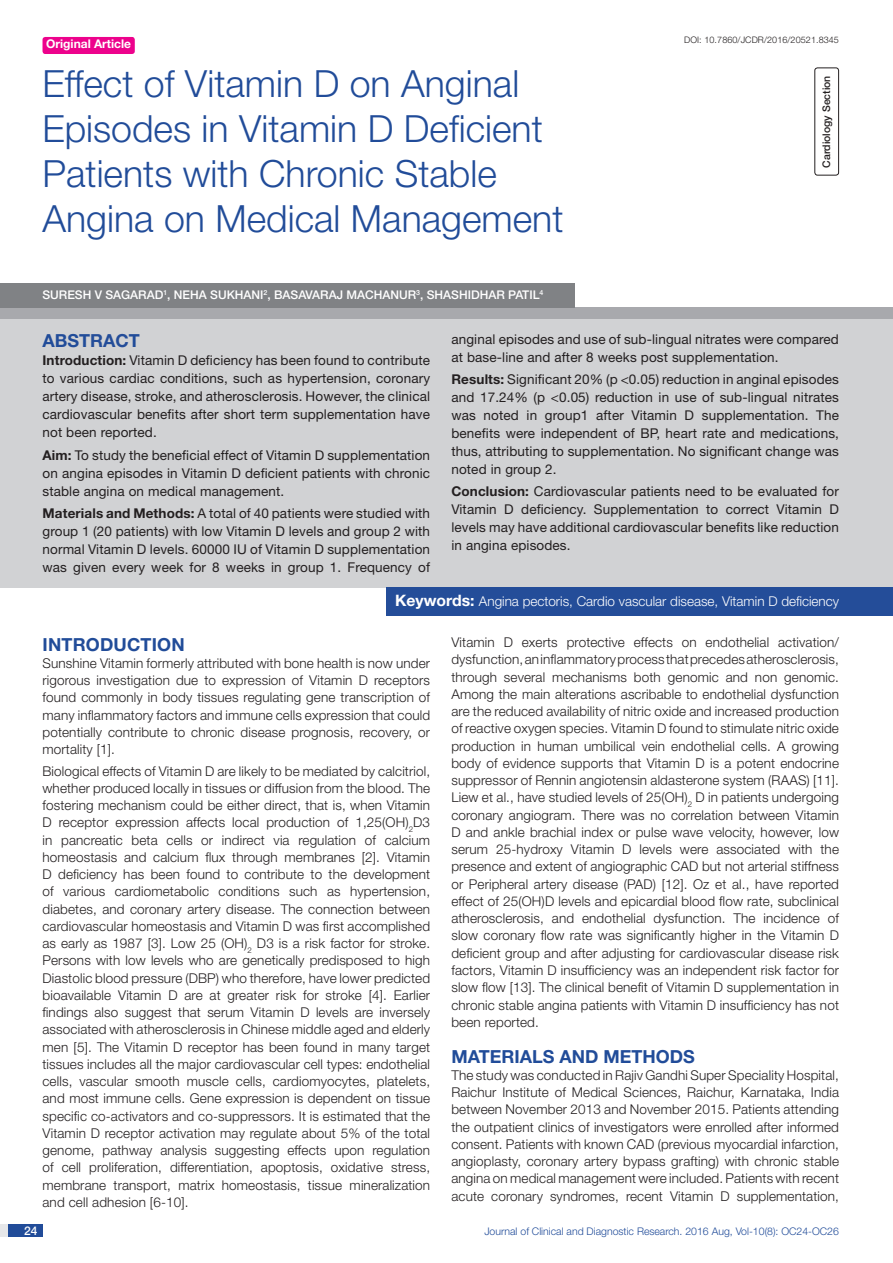
<style>
.page{position:relative;width:893px;height:1263px;background:#fff}
.page>*{position:absolute;margin:0;border:0;box-sizing:border-box;transform-origin:0 0}
.t1{font:300 37.5px/45px "Helvetica Neue";color:#214c99}
.Heading{font:700 18px "Helvetica Neue";letter-spacing:.01em;color:#214c99}
.Abstract_head{font:700 18px "Helvetica Neue";color:#214c99}
.Body_text{font:300 13.5px/17.2px "Helvetica Neue";letter-spacing:.01em;color:#231f20;text-align:justify}
.Abstract_Text{font:13.5px/18px "Helvetica Neue";letter-spacing:.01em;color:#231f20;text-align:justify}
.t2{font:300 13.5px "Helvetica Neue";color:#fff}
.Author{font:500 12px "Helvetica Neue";color:#fff}
.t3{font:700 12px "Helvetica Neue";color:#fff}
.t4{font:300 10.5px "Helvetica Neue";color:#214c99}
.t5{font:500 10.5px "Helvetica Neue";color:#231f20}
.DOI{font:300 9px "Helvetica Neue";letter-spacing:.01em;color:#231f20}
.s1{color:#244d99}
.s2{font-weight:700}
.s3{font-weight:700;font-size:15.75px}
</style>
<div class="page">
<div style="left:0;top:1224px;width:43px;height:13px;background:#e6e7e9"></div>
<div style="left:8px;top:1224px;width:35px;height:13px;background:#214c99"></div>
<div style="left:43px;top:37px;width:92px;height:17px;background:#ed028c;border-radius:3px"></div>
<div style="left:0;top:307px;width:893px;height:12px;background:#a8a9ad"></div>
<div style="left:0;top:319px;width:893px;height:268px;background:#d1d2d4"></div>
<div style="left:387px;top:587px;width:506px;height:28px;background:#244d99"></div>
<div style="left:0;top:283px;width:574px;height:24px;background:#808285"></div>
<div style="left:814px;top:68px;width:25px;height:108px;border:1px solid #231f20;border-radius:3px"></div>
<p class="t3" style="left:46px;top:37px;width:87px">Original Article</p>
<p class="t1" style="left:43px;top:60px;width:522px">Effect of Vitamin D on Anginal<br>Episodes in Vitamin D Deficient<br>Patients with Chronic Stable<br>Angina on Medical Management</p>
<p class="DOI" style="left:684px;top:35px;width:156px">DOI: 10.7860/JCDR/2016/20521.8345</p>
<p class="t5" style="left:820px;top:168px;width:94px;rotate:-90deg">CARDIOLOGY SECTION</p>
<p class="Author" style="left:43px;top:288px;width:502px">SURESH V SAGARAD<sup>1</sup>, NEHA SUKHANI<sup>2</sup>, BASAVARAJ MAC HANUR<sup>3</sup>, SHASHIDHAR PATIL<sup>4</sup></p>
<p class="Abstract_head" style="left:43px;top:330px;width:98px">ABST<span class="s1">RAC</span>T</p>
<p class="Abstract_Text" style="left:43px;top:351px;width:389px"><span class="s2">Introduction:</span> Vitamin D deficiency has been found to contribute to various cardiac conditions, such as hypertension, coronary artery disease, stroke, and atherosclerosis. However, the clinical cardiovascular benefits after short term supplementation have not been reported.</p>
<p class="Abstract_Text" style="left:43px;top:446px;width:389px"><span class="s2">Aim:</span> To study the beneficial effect of Vitamin D supplementation on angina episodes in Vitamin D deficient patients with chronic stable angina on medical management.</p>
<p class="Abstract_Text" style="left:43px;top:504px;width:389px"><span class="s2">Materials and Methods:</span> A total of 40 patients were studied with group 1 (20 patients) with low Vitamin D levels and group 2 with normal Vitamin D levels. 60000 IU of Vitamin D supplementation was given every week for 8 weeks in group 1. Frequency of</p>
<p class="Abstract_Text" style="left:451px;top:330px;width:389px">anginal episodes and use of sub-lingual nitrates were compared at base-line and after 8 weeks post supplementation.</p>
<p class="Abstract_Text" style="left:451px;top:370px;width:389px"><span class="s2">Results:</span> Significant 20% (p &lt;0.05) reduction in anginal episodes and 17.24% (p &lt;0.05) reduction in use of sub-lingual nitrates was noted in group1 after Vitamin D supplementation. The benefits were independent of BP, heart rate and medications, thus, attributing to supplementation. No significant change was noted in group 2.</p>
<p class="Abstract_Text" style="left:451px;top:482px;width:389px"><span class="s2">Conclusion:</span> Cardiovascular patients need to be evaluated for Vitamin D deficiency. Supplementation to correct Vitamin D levels may have additional cardiovascular benefits like reduction in angina episodes.</p>
<p class="t2" style="left:395px;top:593px;width:445px"><span class="s3">Keywords:</span> Angina pectoris, Cardio vascular disease, Vitamin D deficiency</p>
<p class="Heading" style="left:43px;top:633px;width:144px">Introduction</p>
<p class="Body_text" style="left:43px;top:654px;width:389px">Sunshine Vitamin formerly attributed with bone health is now under rigorous investigation due to expression of Vitamin D receptors found commonly in body tissues regulating gene transcription of many inflammatory factors and immune cells expression that could potentially contribute to chronic disease prognosis, recovery, or mortality [1].</p>
<p class="Body_text" style="left:43px;top:762px;width:389px">Biological effects of Vitamin D are likely to be mediated by calcitriol, whether produced locally in tissues or diffusion from the blood. The fostering mechanism could be either direct, that is, when Vitamin D receptor expression affects local production of 1,25(OH)<sub>2</sub>D3 in pancreatic beta cells or indirect via regulation of calcium homeostasis and calcium flux through membranes [2]. Vitamin D deficiency has been found to contribute to the development of various cardiometabolic conditions such as hypertension, diabetes, and coronary artery disease. The connection between cardiovascular homeostasis and Vitamin D was first accomplished as early as 1987 [3]. Low 25 (OH)<sub>2</sub> D3 is a risk factor for stroke.<br>Persons with low levels who are genetically predisposed to high Diastolic blood pressure (DBP) who therefore, have lower predicted bioavailable Vitamin D are at greater risk for stroke [4]. Earlier findings also suggest that serum Vitamin D levels are inversely associated with atherosclerosis in Chinese middle aged and elderly men [5]. The Vitamin D receptor has been found in many target tissues includes all the major cardiovascular cell types: endothelial cells, vascular smooth muscle cells, cardiomyocytes, platelets, and most immune cells. Gene expression is dependent on tissue specific co-activators and co-suppressors. It is estimated that the Vitamin D receptor activation may regulate about 5% of the total genome, pathway analysis suggesting effects upon regulation of cell proliferation, differentiation, apoptosis, oxidative stress, membrane transport, matrix homeostasis, tissue mineralization and cell adhesion [6-10].</p>
<p class="Body_text" style="left:451px;top:633px;width:389px">Vitamin D exerts protective effects on endothelial activation/ dysfunction, an inflammatory process that precedes atherosclerosis, through several mechanisms both genomic and non genomic.<br>Among the main alterations ascribable to endothelial dysfunction are the reduced availability of nitric oxide and increased production of reactive oxygen species. Vitamin D found to stimulate nitric oxide production in human umbilical vein endothelial cells. A growing body of evidence supports that Vitamin D is a potent endocrine suppressor of Rennin angiotensin aldasterone system (RAAS) [11].<br>Liew et al., have studied levels of 25(OH)<sub>2</sub> D in patients undergoing coronary angiogram. There was no correlation between Vitamin D and ankle brachial index or pulse wave velocity, however, low serum 25-hydroxy Vitamin D levels were associated with the presence and extent of angiographic CAD but not arterial stiffness or Peripheral artery disease (PAD) [12]. Oz et al., have reported effect of 25(OH)D levels and epicardial blood flow rate, subclinical atherosclerosis, and endothelial dysfunction. The incidence of slow coronary flow rate was significantly higher in the Vitamin D deficient group and after adjusting for cardiovascular disease risk factors, Vitamin D insufficiency was an independent risk factor for slow flow [13]. The clinical benefit of Vitamin D supplementation in chronic stable angina patients with Vitamin D insufficiency has not been reported.</p>
<p class="Heading" style="left:451px;top:1045px;width:245px">Materials and Methods</p>
<p class="Body_text" style="left:451px;top:1066px;width:389px">The study was conducted in Rajiv Gandhi Super Speciality Hospital, Raichur Institute of Medical Sciences, Raichur, Karnataka, India between November 2013 and November 2015. Patients attending the outpatient clinics of investigators were enrolled after informed consent. Patients with known CAD (previous myocardial infarction, angioplasty, coronary artery bypass grafting) with chronic stable angina on medical management were included. Patients with recent acute coronary syndromes, recent Vitamin D supplementation,</p>
<p class="Author" style="left:24px;top:1223px;width:15px">24</p>
<p class="t4" style="left:484px;top:1225px;width:356px">Journal of Clinical and Diagnostic Research. 2016 Aug, Vol-10(8): OC24-OC26</p>
</div>
